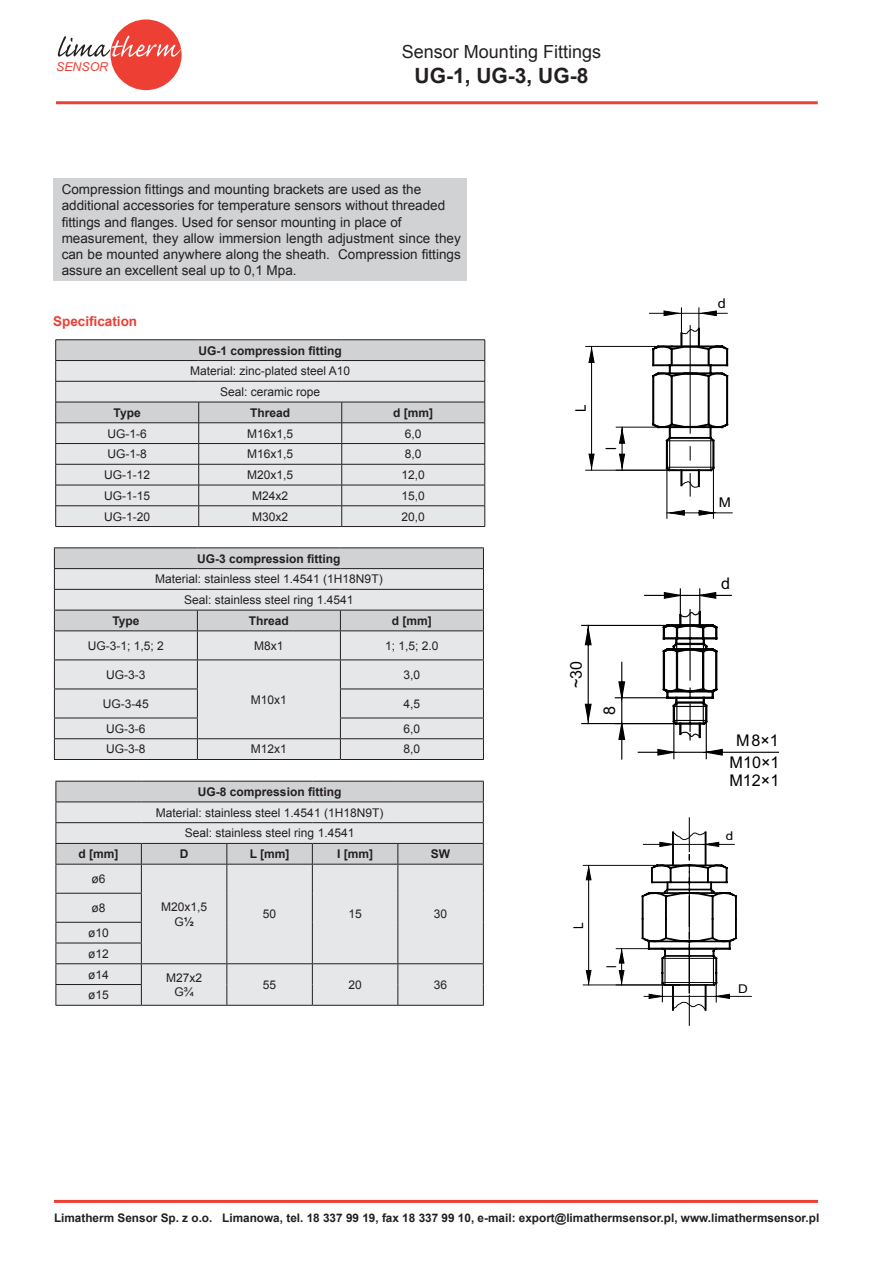
<style>
.page{position:relative;width:872px;height:1268px;background:#fff}
.page>*{position:absolute;margin:0;border:0;box-sizing:border-box;transform-origin:0 0}
.t1{font:700 21px "Arial";color:#231f20}
.t2{font:18px "Arial";color:#231f20}
.t3{font:16.2px "Arial";color:#000}
.t4{font:16.05px/22.2px "Arial";color:#000;text-align:center}
.t5{font:14.55px "Arial";color:#000;scale:.92 1}
.t6{font:13.5px/16.2px "Arial";color:#231f20}
.t7{font:700 13.5px "Arial";color:#ee3e34}
.t8{font:13.5px "Arial";color:#000;scale:1.08 1}
.t9{font:13.5px "Arial";color:#000;scale:.9 1}
.t10{font:italic 12.3px "Arial";color:#ee3f34}
.t11{font:12.15px "Arial";color:#000;scale:1.11 1}
.t12{font:12px/20.7px "Arial";color:#231f20;text-align:center}
.t13{font:700 12px "Arial";color:#231f20}
.t14{font:700 11.7px "Arial";color:#231f20}
.s1{font-weight:700}
</style>
<div class="page">
<hr style="left:54px;top:1199px;width:764px;height:3px;background:#ee3f34">
<div style="left:110px;top:19px;width:72px;height:71px;background:#ee3f34;border-radius:50%"></div>
<svg style="left:58px;top:36px;width:123px;height:21px"></svg>
<hr style="left:56px;top:101px;width:761px;height:3px;background:#ee3f34">
<hr style="left:666px;top:459px;width:1px;height:59px;background:#000">
<hr style="left:713px;top:459px;width:1px;height:59px;background:#000">
<svg style="left:666px;top:509px;width:66px;height:7px"></svg>
<svg style="left:585px;top:308px;width:144px;height:188px"></svg>
<hr style="left:667px;top:466px;width:47px;height:1px;background:#000">
<hr style="left:667px;top:440px;width:46px;height:1px;background:#000">
<hr style="left:689px;top:994px;width:1px;height:31px;background:#000">
<hr style="left:689px;top:817px;width:1px;height:34px;background:#000">
<svg style="left:640px;top:831px;width:112px;height:179px"></svg>
<hr style="left:616px;top:948px;width:63px;height:1px;background:#000">
<svg style="left:618px;top:948px;width:7px;height:36px"></svg>
<hr style="left:583px;top:984px;width:97px;height:1px;background:#000">
<hr style="left:583px;top:864px;width:97px;height:1px;background:#000">
<svg style="left:585px;top:864px;width:7px;height:121px"></svg>
<hr style="left:662px;top:957px;width:54px;height:1px;background:#000">
<hr style="left:662px;top:981px;width:54px;height:1px;background:#000">
<hr style="left:582px;top:722px;width:102px;height:2px;background:#000">
<hr style="left:582px;top:624px;width:102px;height:2px;background:#000">
<svg style="left:584px;top:624px;width:8px;height:99px"></svg>
<hr style="left:615px;top:697px;width:64px;height:1px;background:#000">
<svg style="left:617px;top:661px;width:9px;height:99px"></svg>
<hr style="left:673px;top:716px;width:1px;height:42px;background:#000">
<hr style="left:705px;top:716px;width:2px;height:42px;background:#000">
<svg style="left:637px;top:748px;width:142px;height:8px"></svg>
<svg style="left:643px;top:588px;width:89px;height:151px"></svg>
<hr style="left:674px;top:719px;width:32px;height:2px;background:#000">
<hr style="left:673px;top:705px;width:33px;height:2px;background:#000">
<hr style="left:676px;top:701px;width:27px;height:2px;background:#000">
<div style="left:53px;top:178px;width:414px;height:103px;background:#d1d2d4"></div>
<hr style="left:56px;top:339px;width:143px;height:1px;background:#231f20">
<hr style="left:199px;top:339px;width:143px;height:1px;background:#231f20">
<hr style="left:342px;top:339px;width:143px;height:1px;background:#231f20">
<svg style="left:55px;top:340px;width:430px;height:186px"></svg>
<hr style="left:56px;top:526px;width:143px;height:1px;background:#231f20">
<hr style="left:199px;top:526px;width:143px;height:1px;background:#231f20">
<hr style="left:342px;top:526px;width:143px;height:1px;background:#231f20">
<svg style="left:54px;top:547px;width:430px;height:212px"></svg>
<hr style="left:54px;top:759px;width:143px;height:1px;background:#231f20">
<hr style="left:197px;top:759px;width:143px;height:1px;background:#231f20">
<hr style="left:340px;top:759px;width:144px;height:1px;background:#231f20">
<hr style="left:56px;top:780px;width:85px;height:1px;background:#231f20">
<hr style="left:141px;top:780px;width:86px;height:1px;background:#231f20">
<hr style="left:227px;top:780px;width:85px;height:1px;background:#231f20">
<hr style="left:312px;top:780px;width:86px;height:1px;background:#231f20">
<hr style="left:398px;top:780px;width:86px;height:1px;background:#231f20">
<svg style="left:56px;top:781px;width:428px;height:223px"></svg>
<hr style="left:141px;top:1004px;width:86px;height:1px;background:#231f20">
<hr style="left:227px;top:1004px;width:85px;height:1px;background:#231f20">
<hr style="left:312px;top:1004px;width:86px;height:1px;background:#231f20">
<hr style="left:398px;top:1004px;width:86px;height:1px;background:#231f20">
<hr style="left:56px;top:1004px;width:85px;height:1px;background:#231f20">
<p class="t10" style="left:56px;top:58px;width:54px">SENSOR</p>
<h2 class="t2" style="left:402px;top:40px;width:201px">Sensor Mounting Fittings</h2>
<h1 class="t1" style="left:414px;top:62px;width:175px">UG-1, UG-3, UG-8</h1>
<p class="t6" style="left:62px;top:181px;width:401px">Compression fittings and mounting brackets are used as the additional accessories for temperature sensors without threaded fittings and flanges. Used for sensor mounting in place of measurement, they allow immersion length adjustment since they can be mounted anywhere along the sheath. Compression fittings assure an excellent seal up to 0,1 Mpa.</p>
<p class="t7" style="left:53px;top:312px;width:86px">Specification</p>
<p class="t13" style="left:198px;top:342px;width:145px">UG-1 compression fitting</p>
<p class="t12" style="left:190px;top:361px;width:162px">Material: zinc-plated steel A10<br>Seal: ceramic rope</p>
<p class="t13" style="left:114px;top:404px;width:29px">Type</p>
<p class="t13" style="left:250px;top:404px;width:42px">Thread</p>
<p class="t13" style="left:393px;top:404px;width:41px">d [mm]</p>
<p class="t12" style="left:108px;top:423px;width:41px">UG-1-6</p>
<p class="t12" style="left:247px;top:423px;width:48px">M16x1,5</p>
<p class="t12" style="left:405px;top:423px;width:18px">6,0</p>
<p class="t12" style="left:108px;top:444px;width:41px">UG-1-8</p>
<p class="t12" style="left:247px;top:444px;width:48px">M16x1,5</p>
<p class="t12" style="left:405px;top:444px;width:18px">8,0</p>
<p class="t12" style="left:104px;top:464px;width:48px">UG-1-12</p>
<p class="t12" style="left:247px;top:464px;width:48px">M20x1,5</p>
<p class="t12" style="left:401px;top:464px;width:25px">12,0</p>
<p class="t12" style="left:104px;top:485px;width:48px">UG-1-15</p>
<p class="t12" style="left:252px;top:485px;width:38px">M24x2</p>
<p class="t12" style="left:401px;top:485px;width:25px">15,0</p>
<p class="t12" style="left:104px;top:506px;width:48px">UG-1-20</p>
<p class="t12" style="left:252px;top:506px;width:38px">M30x2</p>
<p class="t12" style="left:401px;top:506px;width:25px">20,0</p>
<p class="t13" style="left:197px;top:550px;width:145px">UG-3 compression fitting</p>
<p class="t12" style="left:155px;top:569px;width:229px">Material: stainless steel 1.4541 (1H18N9T)<br>Seal: stainless steel ring 1.4541</p>
<p class="t13" style="left:112px;top:612px;width:29px">Type</p>
<p class="t13" style="left:249px;top:612px;width:42px">Thread</p>
<p class="t13" style="left:392px;top:612px;width:41px">d [mm]</p>
<p class="t12" style="left:88px;top:635px;width:78px">UG-3-1; 1,5; 2</p>
<p class="t12" style="left:254px;top:635px;width:31px">M8x1</p>
<p class="t12" style="left:385px;top:635px;width:55px">1; 1,5; 2.0</p>
<p class="t12" style="left:106px;top:664px;width:41px">UG-3-3</p>
<p class="t12" style="left:251px;top:689px;width:38px">M10x1</p>
<p class="t12" style="left:403px;top:664px;width:18px">3,0</p>
<p class="t12" style="left:103px;top:693px;width:48px">UG-3-45</p>
<p class="t12" style="left:403px;top:693px;width:18px">4,5</p>
<p class="t12" style="left:106px;top:718px;width:41px">UG-3-6</p>
<p class="t12" style="left:403px;top:718px;width:18px">6,0</p>
<p class="t12" style="left:106px;top:739px;width:41px">UG-3-8</p>
<p class="t12" style="left:251px;top:739px;width:38px">M12x1</p>
<p class="t12" style="left:403px;top:739px;width:18px">8,0</p>
<p class="t13" style="left:198px;top:783px;width:145px">UG-8 compression fitting</p>
<p class="t12" style="left:156px;top:802px;width:229px">Material: stainless steel 1.4541 (1H18N9T)<br>Seal: stainless steel ring 1.4541</p>
<p class="t13" style="left:79px;top:845px;width:41px">d [mm]</p>
<p class="t13" style="left:180px;top:845px;width:10px">D</p>
<p class="t13" style="left:250px;top:845px;width:41px">L [mm]</p>
<p class="t13" style="left:337px;top:845px;width:37px">I [mm]</p>
<p class="t13" style="left:431px;top:845px;width:21px">SW</p>
<p class="t12" style="left:92px;top:868px;width:16px">ø6</p>
<p class="t12" style="left:161px;top:899px;width:48px;line-height:14.4px">M20x1,5<br>G<span class="s1">½</span></p>
<p class="t12" style="left:263px;top:903px;width:15px">50</p>
<p class="t12" style="left:348px;top:903px;width:15px">15</p>
<p class="t12" style="left:434px;top:903px;width:15px">30</p>
<p class="t12" style="left:88px;top:895px;width:22px;line-height:24.9px;text-align:left">ø8 ø10</p>
<p class="t12" style="left:88px;top:943px;width:22px;text-align:left">ø12 ø14</p>
<p class="t12" style="left:166px;top:970px;width:38px;line-height:14.4px">M27x2<br>G¾</p>
<p class="t12" style="left:263px;top:974px;width:15px">55</p>
<p class="t12" style="left:348px;top:974px;width:15px">20</p>
<p class="t12" style="left:434px;top:974px;width:15px">36</p>
<p class="t12" style="left:88px;top:984px;width:22px">ø15</p>
<p class="t5" style="left:571px;top:412px;width:10px;rotate:-90deg">L</p>
<p class="t5" style="left:601px;top:450px;width:5px;rotate:-90deg">l</p>
<h3 class="t3" style="left:565px;top:688px;width:29px;rotate:-90deg">~30</h3>
<h3 class="t3" style="left:599px;top:715px;width:10px;rotate:-90deg">8</h3>
<p class="t9" style="left:569px;top:928px;width:9px;rotate:-90deg">L</p>
<p class="t9" style="left:602px;top:967px;width:4px;rotate:-90deg">l</p>
<p class="t8" style="left:718px;top:294px;width:9px">d</p>
<p class="t8" style="left:719px;top:494px;width:13px">M</p>
<h3 class="t4" style="left:721px;top:572px;width:10px">d</h3>
<h3 class="t4" style="left:729px;top:729px;width:51px">M8×1<br>M10×1</h3>
<h3 class="t4" style="left:729px;top:769px;width:51px">M12×1</h3>
<p class="t11" style="left:725px;top:827px;width:8px">d</p>
<p class="t11" style="left:738px;top:980px;width:10px">D</p>
<p class="t14" style="left:54px;top:1210px;width:766px">Limatherm Sensor Sp. z o.o. Limanowa, tel. 18 337 99 19, fax 18 337 99 10, e-mail: export@limathermsensor.pl, www.limathermsensor.pl</p>
</div>
